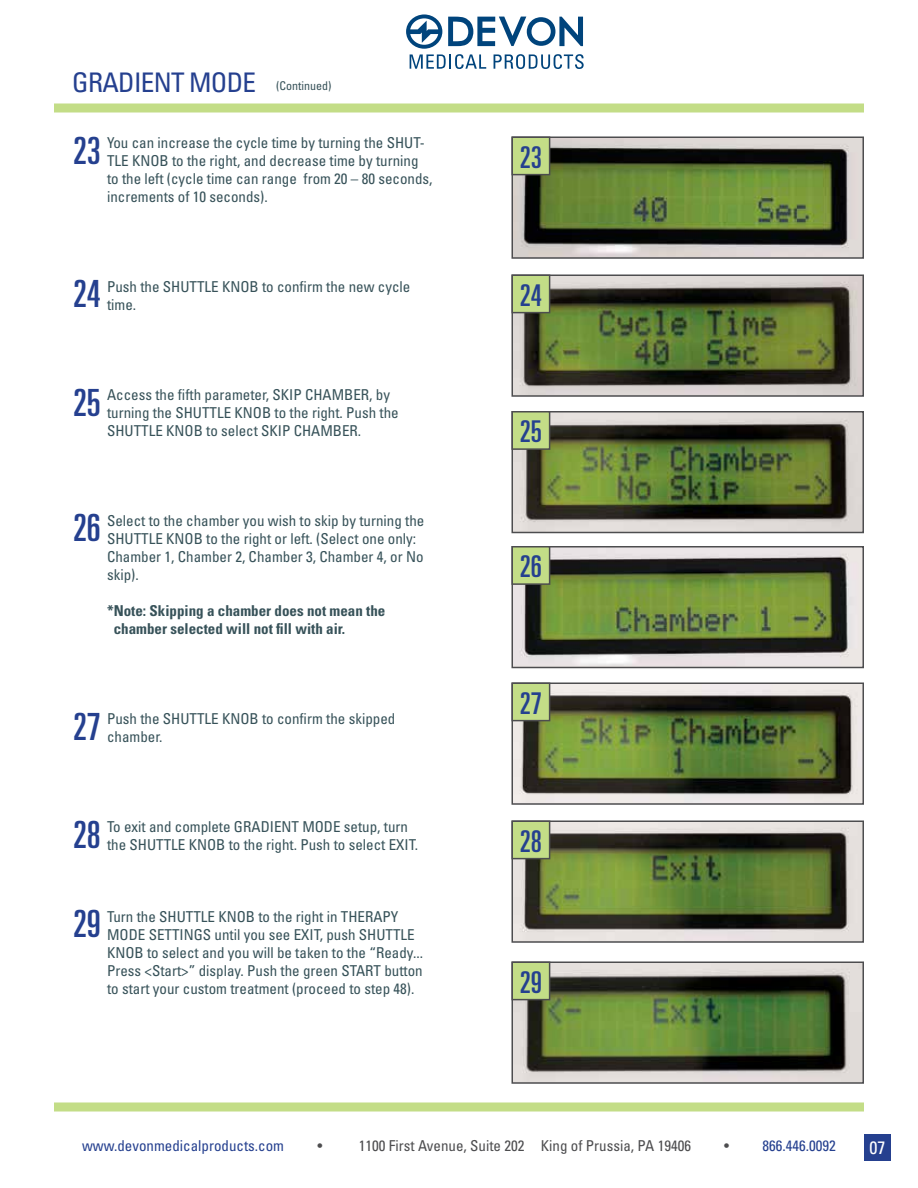
<style>
.page{position:relative;width:918px;height:1188px;background:#fff}
.page>*{position:absolute;margin:0;border:0;box-sizing:border-box;transform-origin:0 0}
.t1{font:ultra-condensed 37.5px "Univers";color:#25408f}
.t2{font:ultra-condensed 30px "Univers";color:#25408f}
.t3{font:condensed 27px "Univers";letter-spacing:-.025em;color:#25408f}
.t4{font:condensed 18px "Univers";color:#fff}
.t5{font:condensed 15px/18px "Univers";color:#375259}
.t6{font:700 condensed 15px/18px "Univers";color:#375259}
.t7{font:condensed 15px "Univers";color:#4d4d4f}
.t8{font:condensed 15px "Univers";color:#25408f}
.t9{font:condensed 12px "Univers";color:#375259}
.s1{color:#4d4d4f}
</style>
<div class="page">
<div style="left:864px;top:1134px;width:27px;height:27px;background:#25408f"></div>
<svg style="left:406px;top:14px;width:178px;height:55px"></svg>
<div style="left:54px;top:104px;width:810px;height:8px;background:#c3dd87"></div>
<div style="left:54px;top:1102px;width:810px;height:10px;background:#c3dd87"></div>
<img style="left:515px;top:139px;width:346px;height:117px">
<div style="left:512px;top:136px;width:352px;height:123px;border:2px solid #4d4d4f"></div>
<div style="left:512px;top:136px;width:38px;height:39px;background:#c3dd87;border:2px solid #4d4d4f"></div>
<img style="left:515px;top:277px;width:346px;height:117px">
<div style="left:512px;top:274px;width:352px;height:123px;border:2px solid #4d4d4f"></div>
<div style="left:512px;top:274px;width:38px;height:39px;background:#c3dd87;border:2px solid #4d4d4f"></div>
<img style="left:515px;top:414px;width:346px;height:116px">
<div style="left:512px;top:411px;width:352px;height:122px;border:2px solid #4d4d4f"></div>
<div style="left:512px;top:411px;width:38px;height:39px;background:#c3dd87;border:2px solid #4d4d4f"></div>
<img style="left:515px;top:549px;width:346px;height:116px">
<div style="left:512px;top:546px;width:352px;height:122px;border:2px solid #4d4d4f"></div>
<div style="left:512px;top:546px;width:38px;height:39px;background:#c3dd87;border:2px solid #4d4d4f"></div>
<img style="left:515px;top:685px;width:346px;height:117px">
<div style="left:512px;top:682px;width:352px;height:123px;border:2px solid #4d4d4f"></div>
<div style="left:512px;top:682px;width:38px;height:39px;background:#c3dd87;border:2px solid #4d4d4f"></div>
<img style="left:515px;top:823px;width:346px;height:117px">
<div style="left:512px;top:820px;width:352px;height:123px;border:2px solid #4d4d4f"></div>
<div style="left:512px;top:820px;width:38px;height:39px;background:#c3dd87;border:2px solid #4d4d4f"></div>
<img style="left:515px;top:965px;width:346px;height:116px">
<div style="left:512px;top:962px;width:352px;height:122px;border:2px solid #4d4d4f"></div>
<div style="left:512px;top:962px;width:38px;height:38px;background:#c3dd87;border:2px solid #4d4d4f"></div>
<h3 class="t3" style="left:72px;top:66px;width:185px">GRADIENT MODE</h3>
<p class="t9" style="left:276px;top:78px;width:57px">(Continued)</p>
<p class="t5" style="left:107px;top:133px;width:327px">You can increase the cycle time by turning the SHUT-TLE KNOB to the right, and decrease time by turning to the left (cycle time can range from 20 – 80 seconds, increments of 10 seconds).</p>
<h1 class="t1" style="left:73px;top:130px;width:29px">23</h1>
<h1 class="t1" style="left:73px;top:272px;width:29px">24</h1>
<p class="t5" style="left:107px;top:277px;width:305px">Push the SHUTTLE KNOB to confirm the new cycle time.</p>
<p class="t5" style="left:107px;top:385px;width:217px">Access the fifth parameter, Skip Chamber</p>
<h1 class="t1" style="left:73px;top:382px;width:29px">25</h1>
<p class="t5" style="left:107px;top:385px;width:293px;text-indent:262px">, by turning the SHUTTLE KNOB to the right. Push the<br>SHUTTLE KNOB to select Skip Chamber</p>
<p class="t5" style="left:358px;top:421px;width:5px">.</p>
<h1 class="t1" style="left:73px;top:506px;width:29px">26</h1>
<p class="t5" style="left:107px;top:511px;width:319px">Select to the chamber you wish to skip by turning the SHUTTLE KNOB to the right or left. (Select one only:<br>Chamber 1, Chamber 2, Chamber 3, Chamber 4, or No skip).</p>
<p class="t6" style="left:114px;top:601px;width:273px;text-indent:-7px">*Note: Skipping a chamber does not mean the chamber selected will not fill with air.</p>
<h1 class="t1" style="left:73px;top:705px;width:29px">27</h1>
<p class="t5" style="left:107px;top:709px;width:290px">Push the SHUTTLE KNOB to confirm the skipped chamber.</p>
<h1 class="t1" style="left:73px;top:813px;width:29px">28</h1>
<p class="t5" style="left:107px;top:817px;width:145px">To exit and complete Gradient</p>
<p class="t5" style="left:302px;top:817px;width:22px">Mode</p>
<p class="t5" style="left:107px;top:817px;width:313px;text-indent:237px">setup, turn the SHUTTLE KNOB to the right. Push to select EXIT.</p>
<h1 class="t1" style="left:73px;top:903px;width:29px">29</h1>
<p class="t5" style="left:107px;top:907px;width:251px">Turn the SHUTTLE KNOB to the right in Therapy<br>Mode</p>
<p class="t5" style="left:107px;top:925px;width:318px;text-indent:96px">S until you see EXIT, push SHUTTLE<br>KNOB to select and you will be taken to the “Ready...<br>Press &lt;Start&gt;” display. Push the green Start</p>
<p class="t5" style="left:149px;top:925px;width:17px">Setting</p>
<p class="t5" style="left:107px;top:961px;width:317px;text-indent:277px">button to start your custom treatment (proceed to step 48).</p>
<h2 class="t2" style="left:520px;top:140px;width:24px">23</h2>
<h2 class="t2" style="left:520px;top:278px;width:24px">24</h2>
<h2 class="t2" style="left:520px;top:415px;width:24px">25</h2>
<h2 class="t2" style="left:520px;top:550px;width:24px">26</h2>
<h2 class="t2" style="left:520px;top:686px;width:24px">27</h2>
<h2 class="t2" style="left:520px;top:824px;width:24px">28</h2>
<h2 class="t2" style="left:520px;top:965px;width:24px">29</h2>
<p class="t8" style="left:82px;top:1136px;width:203px">www.devonmedicalproducts.com</p>
<p class="t7" style="left:317px;top:1136px;width:6px">•</p>
<p class="t7" style="left:359px;top:1136px;width:334px">1100 First Avenue, Suite 202 King of Prussia, PA 19406</p>
<p class="t8" style="left:724px;top:1136px;width:113px"><span class="s1">•</span> 866.446.0092</p>
<p class="t4" style="left:870px;top:1137px;width:17px">07</p>
</div>
